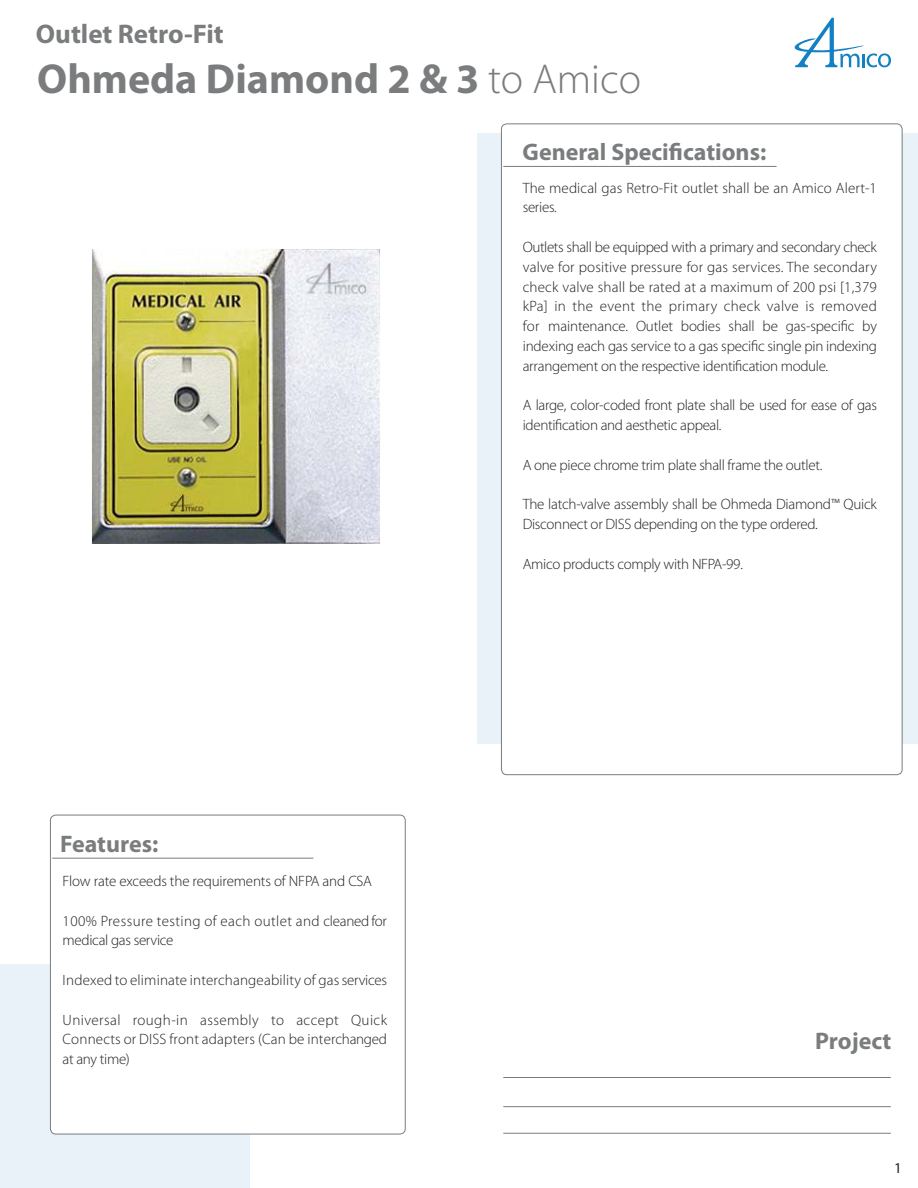
<style>
.page{position:relative;width:918px;height:1188px;background:#fff}
.page>*{position:absolute;margin:0;border:0;box-sizing:border-box;transform-origin:0 0}
.t1{font:700 42px "Myriad Pro";color:#7a7c7e}
.t2{font:700 27px "Myriad Pro";color:#7a7c7e}
.t3{font:700 24px "Myriad Pro";color:#7a7c7e}
.t4{font:300 15px/19.8px "Myriad Pro";letter-spacing:-.02em;color:#221f1f;text-align:justify}
.t5{font:300 15px/19.8px "Myriad Pro";letter-spacing:.015em;color:#221f1f}
.t6{font:300 15px/19.8px "Myriad Pro";letter-spacing:.005em;color:#221f1f}
.t7{font:300 15px "Myriad Pro";letter-spacing:.01em;color:#221f1f}
.t8{font:15px "Myriad Pro";color:#221f1f}
.s1{font-weight:300}
</style>
<div class="page">
<svg style="left:794px;top:18px;width:97px;height:49px"></svg>
<div style="left:0;top:964px;width:250px;height:224px;background:#e8f2f8"></div>
<div style="left:477px;top:133px;width:441px;height:610px;background:#e8f2f8"></div>
<div style="left:501px;top:124px;width:401px;height:651px;background:#fff;border-radius:5px"></div>
<div style="left:50px;top:815px;width:355px;height:319px;background:#fff;border-radius:5px"></div>
<div style="left:50px;top:815px;width:356px;height:319px;border:1px solid #7a7c7e;border-radius:5px"></div>
<hr style="left:503px;top:166px;width:274px;height:1px;background:#7a7c7e">
<hr style="left:52px;top:858px;width:261px;height:1px;background:#7a7c7e">
<img style="left:92px;top:249px;width:288px;height:295px">
<hr style="left:503px;top:1077px;width:388px;height:1px;background:#7a7c7e">
<hr style="left:503px;top:1106px;width:388px;height:1px;background:#7a7c7e">
<hr style="left:503px;top:1133px;width:388px;height:1px;background:#7a7c7e">
<h2 class="t2" style="left:36px;top:24px;width:190px">Outlet Retro-Fit</h2>
<h1 class="t1" style="left:37px;top:63px;width:606px">Ohmeda Diamond 2 &amp; 3 <span class="s1">to Amico</span></h1>
<h3 class="t3" style="left:523px;top:143px;width:245px">General Speciications:</h3>
<h3 class="t3" style="left:60px;top:834px;width:100px">Features:</h3>
<p class="t4" style="left:63px;top:872px;width:311px">Flow rate exceeds the requirements of NFPA and CSA</p>
<p class="t5" style="left:63px;top:911px;width:326px">100% Pressure testing of each outlet and cleaned for medical gas service</p>
<p class="t7" style="left:63px;top:973px;width:326px">Indexed to eliminate interchangeability of gas services</p>
<p class="t4" style="left:63px;top:1010px;width:326px">Universal rough-in assembly to accept Quick Connects or DISS front adapters (Can be interchanged at any time)</p>
<p class="t6" style="left:523px;top:178px;width:356px">The medical gas Retro-Fit outlet shall be an Amico Alert-1 series.</p>
<p class="t4" style="left:523px;top:238px;width:356px">Outlets shall be equipped with a primary and secondary check valve for positive pressure for gas services. The secondary check valve shall be rated at a maximum of 200 psi [1,379 kPa] in the event the primary check valve is removed for maintenance. Outlet bodies shall be gas-speciic by indexing each gas service to a gas speciic single pin indexing arrangement on the respective identiication module.</p>
<p class="t4" style="left:523px;top:396px;width:356px">A large, color-coded front plate shall be used for ease of gas identiication and aesthetic appeal.</p>
<p class="t4" style="left:523px;top:455px;width:301px">A one piece chrome trim plate shall frame the outlet.</p>
<p class="t4" style="left:523px;top:495px;width:356px">The latch-valve assembly shall be Ohmeda Diamond™ Quick<br>Disconnect or DISS depending on the type ordered.</p>
<p class="t4" style="left:523px;top:554px;width:222px">Amico products comply with NFPA-99.</p>
<h3 class="t3" style="left:815px;top:1032px;width:78px">Project</h3>
<p class="t8" style="left:894px;top:1162px;width:9px">1</p>
</div>
